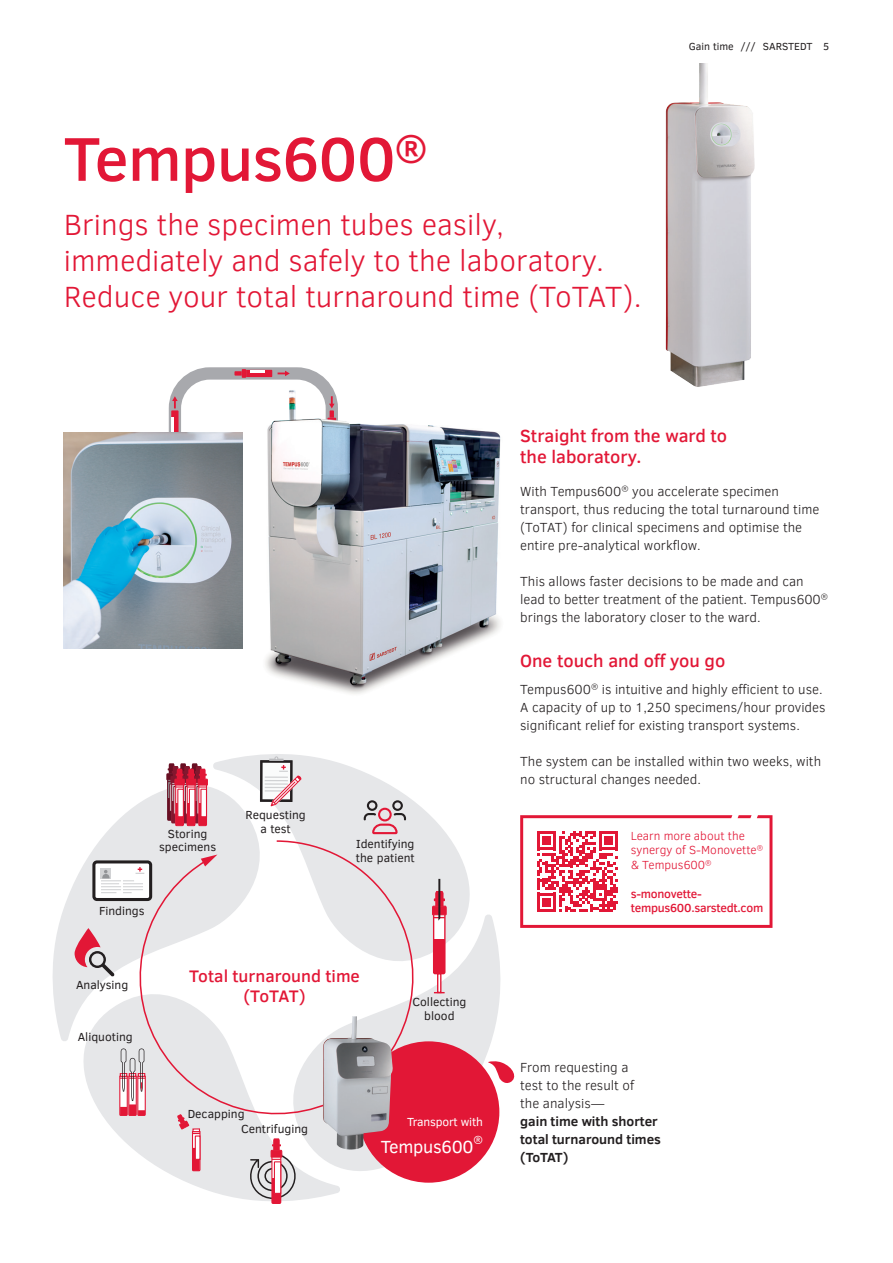
<style>
.page{position:relative;width:893px;height:1263px;background:#fff}
.page>*{position:absolute;margin:0;border:0;box-sizing:border-box;transform-origin:0 0}
.t1{font:500 63px "Clear Sans";letter-spacing:-.015em;color:#e21736}
.t2{font:300 30px/36px "Clear Sans";color:#e21736}
.t3{font:500 18px/21px "Clear Sans";color:#e21736}
.t4{font:18px "Clear Sans";letter-spacing:-.015em;color:#fff}
.t5{font:500 17.1px/20px "Clear Sans";color:#e21736;text-align:center}
.t6{font:300 13.5px/18px "Clear Sans";color:#231f20}
.t7{font:700 13.5px/18px "Clear Sans";color:#231f20}
.t8{font:12px/13.5px "Clear Sans";color:#231f20;text-align:center}
.t9{font:300 12px/14.4px "Clear Sans";color:#e21736}
.t10{font:500 12px/14.4px "Clear Sans";letter-spacing:-.02em;color:#e21736}
.t11{font:12px "Clear Sans";letter-spacing:-.015em;color:#fff}
.t12{font:10.5px "Clear Sans";color:#231f20}
.t13{font:10.5px "Clear Sans";color:#fff}
</style>
<div class="page">
<svg style="left:279px;top:754px;width:191px;height:159px;fill:#e6e7e9"></svg>
<svg style="left:341px;top:913px;width:160px;height:270px;fill:#e6e7e9"></svg>
<svg style="left:83px;top:1042px;width:258px;height:158px;fill:#e6e7e9"></svg>
<svg style="left:53px;top:754px;width:226px;height:288px"></svg>
<svg style="left:122px;top:839px;width:309px;height:293px"></svg>
<svg style="left:201px;top:854px;width:16px;height:12px"></svg>
<svg style="left:488px;top:1060px;width:26px;height:25px"></svg>
<div style="left:358px;top:1041px;width:141px;height:142px;background:#e21736;border-radius:50%"></div>
<img style="left:323px;top:1016px;width:70px;height:133px">
<svg style="left:119px;top:1048px;width:27px;height:68px"></svg>
<div style="left:437px;top:973px;width:4px;height:20px;border:1px solid #e21736"></div>
<svg style="left:431px;top:879px;width:16px;height:96px"></svg>
<div style="left:434px;top:939px;width:11px;height:34px;background:#e21736"></div>
<svg style="left:248px;top:1138px;width:50px;height:66px"></svg>
<svg style="left:177px;top:1114px;width:24px;height:58px"></svg>
<svg style="left:166px;top:763px;width:42px;height:64px"></svg>
<div style="left:260px;top:760px;width:33px;height:42px;background:#231f20"></div>
<div style="left:262px;top:763px;width:28px;height:36px;background:#fafbfb"></div>
<svg style="left:265px;top:756px;width:36px;height:50px"></svg>
<div style="left:94px;top:862px;width:57px;height:37px;background:#fff;border-radius:3px"></div>
<div style="left:92px;top:860px;width:60px;height:41px;border:3px solid #231f20;border-radius:3px"></div>
<svg style="left:101px;top:867px;width:43px;height:26px"></svg>
<svg style="left:75px;top:928px;width:40px;height:48px;background:#d4a6ae"></svg>
<svg style="left:364px;top:800px;width:42px;height:34px"></svg>
<svg style="left:169px;top:367px;width:157px;height:67px"></svg>
<img style="left:64px;top:433px;width:178px;height:216px">
<img style="left:263px;top:380px;width:238px;height:314px">
<svg style="left:520px;top:815px;width:252px;height:113px"></svg>
<img style="left:665px;top:64px;width:90px;height:323px">
<h1 class="t1" style="left:64px;top:115px;width:365px">Tempus600<sup>®</sup></h1>
<h2 class="t2" style="left:64px;top:206px;width:580px">Brings the specimen tubes easily, immediately and safely to the laboratory.<br>Reduce your total turnaround time (ToTAT).</h2>
<p class="t12" style="left:689px;top:39px;width:142px">Gain time /// SARSTEDT 5</p>
<p class="t8" style="left:159px;top:827px;width:59px">Storing specimens</p>
<p class="t8" style="left:99px;top:904px;width:47px">Findings</p>
<p class="t8" style="left:245px;top:808px;width:62px">Requesting a test</p>
<p class="t8" style="left:356px;top:837px;width:60px;text-align:left">Identifying the patient</p>
<p class="t8" style="left:76px;top:978px;width:54px">Analysing</p>
<p class="t8" style="left:78px;top:1030px;width:57px">Aliquoting</p>
<p class="t5" style="left:189px;top:966px;width:172px">Total turnaround time (ToTAT)</p>
<p class="t8" style="left:412px;top:995px;width:56px">Collecting blood</p>
<p class="t8" style="left:188px;top:1107px;width:58px">Decapping</p>
<p class="t8" style="left:241px;top:1122px;width:69px">Centrifuging</p>
<p class="t11" style="left:407px;top:1114px;width:77px">Transport with</p>
<h3 class="t4" style="left:381px;top:1135px;width:94px">Tempus600</h3>
<p class="t13" style="left:473px;top:1132px;width:11px">®</p>
<h3 class="t3" style="left:520px;top:425px;width:209px">Straight from the ward to the laboratory.</h3>
<p class="t6" style="left:520px;top:482px;width:301px">With Tempus600<sup>®</sup> you accelerate specimen transport, thus reducing the total turnaround time (ToTAT) for clinical specimens and optimise the entire pre-analytical workflow.</p>
<p class="t6" style="left:520px;top:572px;width:309px">This allows faster decisions to be made and can lead to better treatment of the patient. Tempus600<sup>® </sup>brings the laboratory closer to the ward.</p>
<h3 class="t3" style="left:520px;top:650px;width:207px">One touch and off you go</h3>
<p class="t6" style="left:520px;top:680px;width:307px">Tempus600<sup>®</sup> is intuitive and highly efficient to use.<br>A capacity of up to 1,250 specimens/hour provides significant relief for existing transport systems.</p>
<p class="t6" style="left:520px;top:752px;width:302px">The system can be installed within two weeks, with no structural changes needed.</p>
<p class="t9" style="left:631px;top:828px;width:134px">Learn more about the synergy of S-Monovette<sup>® </sup>&amp; Tempus600<sup>®</sup></p>
<p class="t10" style="left:631px;top:886px;width:134px">s-monovette&shy;tempus600.sarstedt.com</p>
<p class="t6" style="left:520px;top:1058px;width:115px">From requesting a test to the result of the analysis—</p>
<p class="t7" style="left:520px;top:1112px;width:142px">gain time with shorter total turnaround times (ToTAT)</p>
</div>
